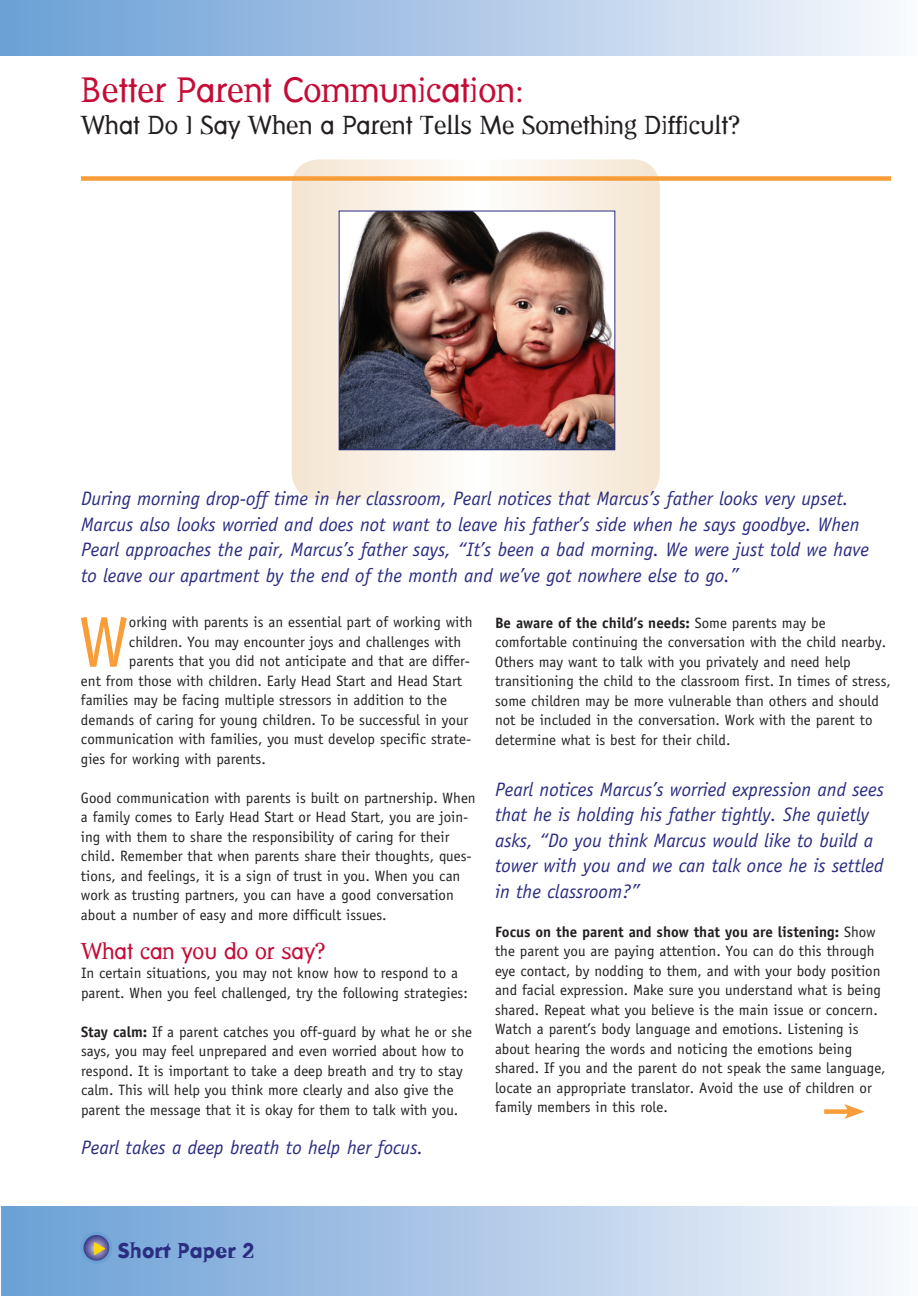
<style>
.page{position:relative;width:918px;height:1296px;background:#fff}
.page>*{position:absolute;margin:0;border:0;box-sizing:border-box;transform-origin:0 0}
.t1{font:71.4px "Officina Sans";color:#f89d38}
.t2{font:34.5px "Dead History Roman";color:#c40c37}
.t3{font:25.5px "Dead History Roman";color:#231f20}
.t4{font:22.5px "Dead History Roman";color:#c40c37}
.t5{font:700 21px "Dead History";color:#2a2d80}
.t6{font:italic 19.5px/25.5px "Officina Sans";color:#2a2d80}
.t7{font:15px/19.5px "Officina Sans";color:#231f20}
.s1{font-weight:700}
</style>
<div class="page">
<svg style="left:292px;top:159px;width:368px;height:341px"></svg>
<div style="left:0;top:0;width:918px;height:56px;background:linear-gradient(to right,#689dd5,#f7f7fc)"></div>
<div style="left:2px;top:1206px;width:916px;height:90px;background:linear-gradient(to right,#689dd5,#f6f7fc)"></div>
<div style="left:824px;top:1109px;width:28px;height:5px;background:#f89d38"></div>
<svg style="left:844px;top:1104px;width:21px;height:15px"></svg>
<div style="left:81px;top:176px;width:810px;height:5px;background:#f89d38"></div>
<svg style="left:82px;top:1233px;width:29px;height:29px"></svg>
<div style="left:81px;top:1232px;width:31px;height:32px;border:3px solid #6aa2d6;border-radius:50%"></div>
<img style="left:341px;top:213px;width:272px;height:235px">
<div style="left:339px;top:211px;width:276px;height:239px;border:1px solid #2a2d80"></div>
<svg style="left:94px;top:1242px;width:12px;height:13px"></svg>
<p class="t2" style="left:81px;top:65px;width:445px">Better Parent Communication:</p>
<p class="t3" style="left:81px;top:106px;width:661px">What Do I Say When a Parent Tells Me Something Difficult?</p>
<p class="t6" style="left:81px;top:486px;width:790px">During morning drop-off time in her classroom, Pearl notices that Marcus’s father looks very upset.<br>Marcus also looks worried and does not want to leave his father’s side when he says goodbye. When Pearl approaches the pair, Marcus’s father says, “It’s been a bad morning. We were just told we have to leave our apartment by the end of the month and we’ve got nowhere else to go.”</p>
<p class="t1" style="left:79px;top:600px;width:52px">W</p>
<p class="t7" style="left:129px;top:612px;width:345px">orking with parents is an essential part of working with</p>
<p class="t7" style="left:495px;top:613px;width:398px"><span class="s1">Be aware of the child’s needs:</span> Some parents may be comfortable continuing the conversation with the child nearby.<br>Others may want to talk with you privately and need help transitioning the child to the classroom first. In times of stress, some children may be more vulnerable than others and should not be included in the conversation. Work with the parent to determine what is best for their child.</p>
<p class="t6" style="left:495px;top:777px;width:391px">Pearl notices Marcus’s worried expression and sees that he is holding his father tightly. She quietly asks, “Do you think Marcus would like to build a tower with you and we can talk once he is settled in the classroom?”</p>
<p class="t7" style="left:495px;top:922px;width:392px"><span class="s1">Focus on the parent and show that you are listening:</span> Show the parent you are paying attention. You can do this through eye contact, by nodding to them, and with your body position and facial expression. Make sure you understand what is being shared. Repeat what you believe is the main issue or concern.<br>Watch a parent’s body language and emotions. Listening is about hearing the words and noticing the emotions being shared. If you and the parent do not speak the same language, locate an appropriate translator. Avoid the use of children or family members in this role.</p>
<p class="t7" style="left:129px;top:632px;width:334px">children. You may encounter joys and challenges with</p>
<p class="t7" style="left:129px;top:651px;width:343px">parents that you did not anticipate and that are differ-</p>
<p class="t7" style="left:81px;top:671px;width:383px">ent from those with children. Early Head Start and Head Start</p>
<p class="t7" style="left:81px;top:690px;width:367px">families may be facing multiple stressors in addition to the</p>
<p class="t7" style="left:81px;top:710px;width:389px">demands of caring for young children. To be successful in your</p>
<p class="t7" style="left:81px;top:729px;width:392px">communication with families, you must develop specific strate-</p>
<p class="t7" style="left:81px;top:749px;width:186px">gies for working with parents.</p>
<p class="t7" style="left:81px;top:788px;width:396px">Good communication with parents is built on partnership. When a family comes to Early Head Start or Head Start, you are join&shy;ing with them to share the responsibility of caring for their child. Remember that when parents share their thoughts, ques&shy;tions, and feelings, it is a sign of trust in you. When you can work as trusting partners, you can have a good conversation about a number of easy and more difficult issues.</p>
<p class="t4" style="left:81px;top:935px;width:246px">What can you do or say?</p>
<p class="t7" style="left:81px;top:963px;width:388px">In certain situations, you may not know how to respond to a parent. When you feel challenged, try the following strategies:</p>
<p class="t7" style="left:81px;top:1022px;width:393px"><span class="s1">Stay calm:</span> If a parent catches you off-guard by what he or she says, you may feel unprepared and even worried about how to respond. It is important to take a deep breath and try to stay calm. This will help you think more clearly and also give the parent the message that it is okay for them to talk with you.</p>
<p class="t6" style="left:81px;top:1134px;width:344px">Pearl takes a deep breath to help her focus.</p>
<h3 class="t5" style="left:118px;top:1236px;width:139px">Short Paper 2</h3>
</div>
